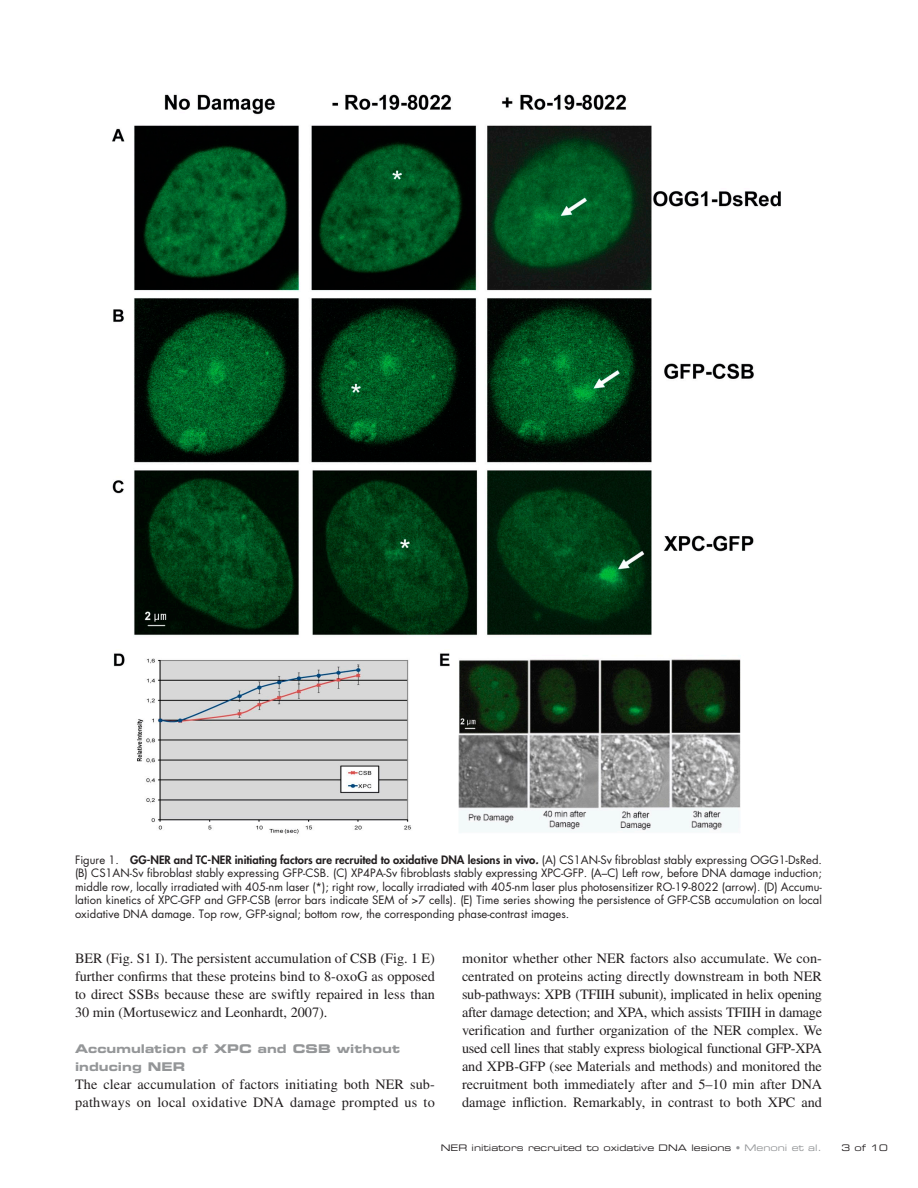
<style>
.page{position:relative;width:918px;height:1188px;background:#fff}
.page>*{position:absolute;margin:0;border:0;box-sizing:border-box;transform-origin:0 0}
.t1{font:14.25px/18px "Times LT Std";color:#231f20;text-align:justify}
.t2{font:12px/18px "Eurostile LT Std Bold Ex 2";letter-spacing:.005em;color:#949698}
.t3{font:11.25px/13.5px "Futura Std";color:#231f20;text-align:justify}
.t4{font:9px "Eurostile LT Std Ex 2";color:#231f20}
.s1{font-weight:800}
.s2{font-weight:800;font-style:italic}
.s3{color:#949698}
</style>
<div class="page">
<img style="left:112px;top:94px;width:669px;height:740px">
<p class="t3" style="left:75px;top:853px;width:749px">Figure 1. <span class="s1">GG-NER and TC-NER initiating factors are recruited to oxidative DNA lesions in vivo</span><span class="s2">.</span> (A) CS1AN-Sv fibroblast stably expressing OGG1-DsRed. (B) CS1AN-Sv fibroblast stably expressing GFP-CSB. (C) XP4PA-Sv fibroblasts stably expressing XPC-GFP. (A–C) Left row, before DNA damage induction; middle row, locally irradiated with 405-nm laser (*); right row, locally irradiated with 405-nm laser plus photosensitizer RO-19-8022 (arrow). (D) Accumu&shy;lation kinetics of XPC-GFP and GFP-CSB (error bars indicate SEM of &gt;7 cells). (E) Time series showing the persistence of GFP-CSB accumulation on local oxidative DNA damage. Top row, GFP-signal; bottom row, the corresponding phase-contrast images.</p>
<p class="t1" style="left:75px;top:950px;width:361px">BER (Fig. S1 I). The persistent accumulation of CSB (Fig. 1 E) further confirms that these proteins bind to 8-oxoG as opposed to direct SSBs because these are swiftly repaired in less than 30 min (Mortusewicz and Leonhardt, 2007).</p>
<p class="t2" style="left:75px;top:1040px;width:327px">Accumulation of XPC and CSB without inducing NER</p>
<p class="t1" style="left:75px;top:1076px;width:362px">The clear accumulation of factors initiating both NER sub&shy;pathways on local oxidative DNA damage prompted us to</p>
<p class="t1" style="left:462px;top:950px;width:362px">monitor whether other NER factors also accumulate. We con&shy;centrated on proteins acting directly downstream in both NER sub-pathways: XPB (TFIIH subunit), implicated in helix opening after damage detection; and XPA, which assists TFIIH in damage verification and further organization of the NER complex. We used cell lines that stably express biological functional GFP-XPA and XPB-GFP (see Materials and methods) and monitored the recruitment both immediately after and 5–10 min after DNA damage infliction. Remarkably, in contrast to both XPC and</p>
<p class="t4" style="left:441px;top:1142px;width:383px">NER initiators recruited to oxidative DNA lesions <span class="s3">• Menoni et al.</span></p>
<p class="t4" style="left:855px;top:1142px;width:35px">of 10</p>
</div>
